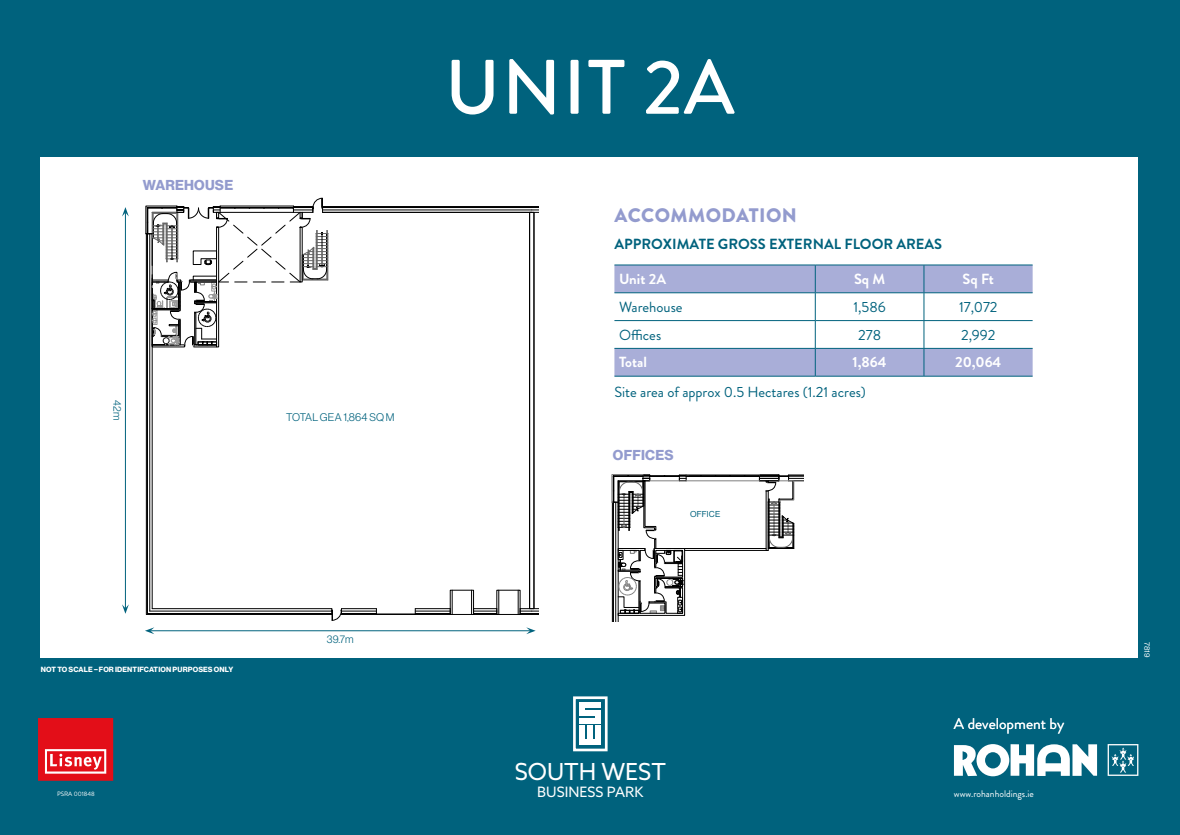
<style>
.page{position:relative;width:1180px;height:835px;background:#fff}
.page>*{position:absolute;margin:0;border:0;box-sizing:border-box;transform-origin:0 0}
.t1{font:500 77px "Brandon Grotesque";letter-spacing:.02em;color:#fff}
.t2{font:23.48px "Azo Sans";color:#fff}
.t3{font:900 19.56px "Brandon Grotesque";letter-spacing:.02em;color:#939bce}
.t4{font:15.54px "Brandon Grotesque";color:#fff}
.t5{font:14.66px "Brandon Grotesque";color:#00627d}
.t6{font:700 14.66px "Brandon Grotesque";color:#00627d}
.t7{font:700 14.66px "Brandon Grotesque";color:#fff}
.t8{font:14.31px "Azo Sans";color:#fff}
.t9{font:14.07px "N Haas Grotesk DS Pro 75 Bd";letter-spacing:.015em;color:#939bce}
.t10{font:10.85px "N Haas Grotesk DS Pro 45 Lt";letter-spacing:.005em;color:#00627d}
.t11{font:9.59px "Brandon Grotesque";color:#fff}
.t12{font:8.4px "N Haas Grotesk DS Pro 55 Rg";letter-spacing:.015em;color:#00627d}
.t13{font:7.35px "N Haas Grotesk DS Pro 75 Bd";letter-spacing:.015em;color:#fff}
.t14{font:7.35px "N Haas Grotesk DS Pro 55 Rg";color:#fff}
.t15{font:6.3px "Brandon Grotesque";color:#fff}
</style>
<div class="page">
<div style="left:0;top:0;width:1180px;height:834px;background:#00627d"></div>
<svg style="left:954px;top:744px;width:143px;height:32px"></svg>
<svg style="left:1107px;top:744px;width:31px;height:31px"></svg>
<div style="left:573px;top:696px;width:34px;height:55px;background:#00627d;border:3px solid #fff"></div>
<div style="left:579px;top:739px;width:22px;height:6px;background:#fff"></div>
<div style="left:587px;top:725px;width:6px;height:20px;background:#fff"></div>
<div style="left:595px;top:725px;width:6px;height:20px;background:#fff"></div>
<div style="left:579px;top:725px;width:6px;height:20px;background:#fff"></div>
<div style="left:579px;top:702px;width:22px;height:6px;background:#fff"></div>
<div style="left:579px;top:710px;width:22px;height:5px;background:#fff"></div>
<div style="left:579px;top:717px;width:22px;height:6px;background:#fff"></div>
<div style="left:579px;top:703px;width:6px;height:10px;background:#fff"></div>
<div style="left:595px;top:710px;width:6px;height:10px;background:#fff"></div>
<div style="left:40px;top:157px;width:1097px;height:500px;background:#fff"></div>
<svg style="left:38px;top:718px;width:75px;height:62px;background:#e62c35"></svg>
<hr style="left:322px;top:206px;width:210px;height:1px;background:#000">
<hr style="left:322px;top:207px;width:210px;height:1px;background:#000">
<hr style="left:152px;top:234px;width:1px;height:374px;background:#000">
<hr style="left:146px;top:234px;width:1px;height:380px;background:#000">
<hr style="left:147px;top:234px;width:1px;height:379px;background:#000">
<hr style="left:322px;top:209px;width:210px;height:1px;background:#000">
<hr style="left:322px;top:212px;width:210px;height:1px;background:#000">
<hr style="left:149px;top:234px;width:1px;height:377px;background:#000">
<svg style="left:532px;top:206px;width:7px;height:7px"></svg>
<hr style="left:534px;top:212px;width:1px;height:396px;background:#000">
<div style="left:529px;top:212px;width:5px;height:397px;border:1px solid #000"></div>
<hr style="left:328px;top:233px;width:1px;height:47px;background:#666">
<hr style="left:146px;top:614px;width:186px;height:1px;background:#000">
<hr style="left:341px;top:614px;width:35px;height:1px;background:#000">
<hr style="left:341px;top:613px;width:35px;height:1px;background:#000">
<hr style="left:147px;top:613px;width:185px;height:1px;background:#000">
<hr style="left:150px;top:610px;width:182px;height:1px;background:#000">
<hr style="left:341px;top:610px;width:35px;height:1px;background:#000">
<hr style="left:341px;top:608px;width:35px;height:1px;background:#000">
<hr style="left:152px;top:608px;width:180px;height:1px;background:#000">
<hr style="left:415px;top:608px;width:35px;height:1px;background:#000">
<hr style="left:415px;top:610px;width:35px;height:1px;background:#000">
<hr style="left:415px;top:613px;width:35px;height:1px;background:#000">
<hr style="left:415px;top:614px;width:35px;height:1px;background:#000">
<svg style="left:450px;top:590px;width:3px;height:24px"></svg>
<svg style="left:471px;top:590px;width:28px;height:25px"></svg>
<hr style="left:376px;top:614px;width:39px;height:1px;background:#000">
<hr style="left:376px;top:613px;width:39px;height:1px;background:#000">
<svg style="left:518px;top:590px;width:21px;height:25px"></svg>
<svg style="left:331px;top:608px;width:11px;height:12px"></svg>
<svg style="left:146px;top:198px;width:182px;height:149px"></svg>
<svg style="left:614px;top:266px;width:418px;height:110px"></svg>
<hr style="left:614px;top:265px;width:201px;height:1px;background:#00627d">
<hr style="left:815px;top:265px;width:109px;height:1px;background:#00627d">
<hr style="left:924px;top:265px;width:108px;height:1px;background:#00627d">
<hr style="left:614px;top:292px;width:201px;height:1px;background:#00627d">
<hr style="left:815px;top:292px;width:109px;height:1px;background:#00627d">
<hr style="left:924px;top:292px;width:108px;height:1px;background:#00627d">
<hr style="left:614px;top:320px;width:201px;height:1px;background:#00627d">
<hr style="left:815px;top:320px;width:109px;height:1px;background:#00627d">
<hr style="left:924px;top:320px;width:108px;height:1px;background:#00627d">
<hr style="left:614px;top:348px;width:201px;height:1px;background:#00627d">
<hr style="left:815px;top:348px;width:109px;height:1px;background:#00627d">
<svg style="left:815px;top:265px;width:1px;height:111px"></svg>
<hr style="left:924px;top:348px;width:108px;height:1px;background:#00627d">
<svg style="left:923px;top:265px;width:1px;height:111px"></svg>
<hr style="left:614px;top:376px;width:201px;height:1px;background:#00627d">
<hr style="left:815px;top:376px;width:109px;height:1px;background:#00627d">
<hr style="left:924px;top:376px;width:108px;height:1px;background:#00627d">
<hr style="left:125px;top:212px;width:1px;height:396px;background:#00627d">
<svg style="left:122px;top:604px;width:7px;height:9px"></svg>
<svg style="left:122px;top:207px;width:7px;height:9px"></svg>
<hr style="left:150px;top:630px;width:380px;height:1px;background:#00627d">
<svg style="left:526px;top:627px;width:9px;height:7px"></svg>
<svg style="left:145px;top:627px;width:9px;height:7px"></svg>
<hr style="left:612px;top:502px;width:1px;height:119px;background:#000">
<hr style="left:613px;top:502px;width:1px;height:119px;background:#000">
<hr style="left:618px;top:480px;width:1px;height:141px;background:#000">
<hr style="left:615px;top:502px;width:1px;height:119px;background:#000">
<svg style="left:612px;top:474px;width:191px;height:142px"></svg>
<p class="t9" style="left:143px;top:177px;width:92px">WAREHOUSE</p>
<p class="t10" style="left:124px;top:400px;width:21px;rotate:90deg">42m</p>
<p class="t10" style="left:286px;top:411px;width:110px">TOTAL GEA 1,864 SQ M</p>
<p class="t13" style="left:41px;top:665px;width:194px">NOT TO SCALE – FOR IDENTIFCATION PURPOSES ONLY</p>
<p class="t15" style="left:57px;top:789px;width:39px">PSRA 001848</p>
<p class="t10" style="left:327px;top:632px;width:28px">39.7m</p>
<h1 class="t1" style="left:445px;top:34px;width:291px">UNIT 2A</h1>
<h3 class="t3" style="left:614px;top:201px;width:184px">ACCOMMODATION</h3>
<p class="t6" style="left:614px;top:233px;width:329px">APPROXIMATE GROSS EXTERNAL FLOOR AREAS</p>
<p class="t7" style="left:619px;top:269px;width:49px">Unit 2A</p>
<p class="t7" style="left:854px;top:269px;width:33px">Sq M</p>
<p class="t7" style="left:962px;top:269px;width:33px">Sq Ft</p>
<p class="t5" style="left:619px;top:296px;width:65px">Warehouse</p>
<p class="t5" style="left:853px;top:296px;width:34px">1,586</p>
<p class="t5" style="left:959px;top:296px;width:40px">17,072</p>
<p class="t5" style="left:619px;top:324px;width:44px">Offices</p>
<p class="t5" style="left:858px;top:324px;width:24px">278</p>
<p class="t5" style="left:961px;top:324px;width:36px">2,992</p>
<p class="t7" style="left:619px;top:352px;width:29px">Total</p>
<p class="t7" style="left:852px;top:352px;width:35px">1,864</p>
<p class="t7" style="left:955px;top:352px;width:48px">20,064</p>
<p class="t5" style="left:614px;top:381px;width:253px">Site area of approx 0.5 Hectares (1.21 acres)</p>
<p class="t9" style="left:613px;top:446px;width:62px">OFFICES</p>
<p class="t12" style="left:690px;top:509px;width:32px">OFFICE</p>
<p class="t4" style="left:954px;top:712px;width:112px">A development by</p>
<h2 class="t2" style="left:515px;top:755px;width:153px">SOUTH WEST</h2>
<p class="t8" style="left:537px;top:782px;width:108px">BUSINESS PARK</p>
<p class="t11" style="left:954px;top:786px;width:81px">www.rohanholdings.ie</p>
<p class="t14" style="left:1151px;top:641px;width:17px;rotate:90deg">7819</p>
</div>
